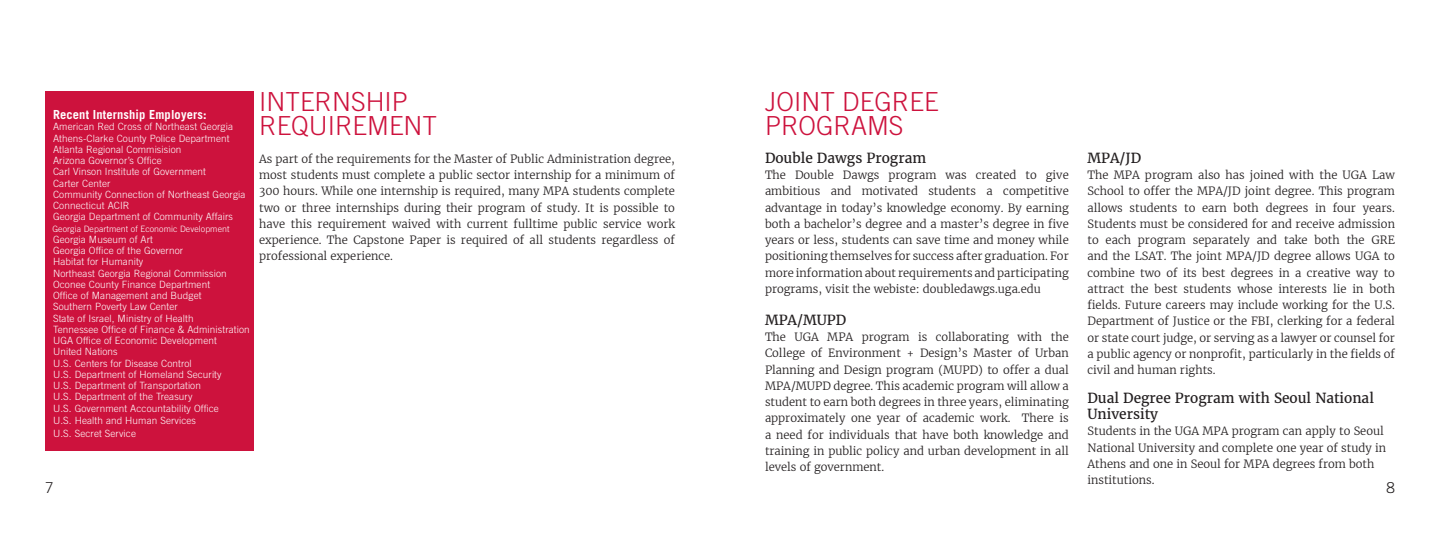
<style>
.page{position:relative;width:1440px;height:540px;background:#fff}
.page>*{position:absolute;margin:0;border:0;box-sizing:border-box;transform-origin:0 0}
.t1{font:300 26.25px "Trade Gothic LT Std";color:#cd123d}
.t2{font:300 15px "Trade Gothic LT Std";color:#231f20}
.t3{font:13.75px/16.2px "Merriweather";color:#231f20}
.t4{font:700 12.5px "Trade Gothic LT Std";letter-spacing:.01em;color:#fff}
.t5{font:300 11.25px/16.2px "Merriweather";color:#231f20;text-align:justify}
.t6{font:300 10px "Trade Gothic LT Std";letter-spacing:.01em;color:#fff}
.t7{font:300 8.75px "Trade Gothic LT Std";letter-spacing:.01em;color:#fff}
</style>
<div class="page">
<div style="left:45px;top:91px;width:208px;height:360px;background:#cd123d"></div>
<p class="t4" style="left:53px;top:107px;width:155px">Recent Internship Employers:</p>
<p class="t6" style="left:53px;top:121px;width:181px">American Red Cross of Northeast Georgia</p>
<p class="t6" style="left:53px;top:132px;width:178px">Athens-Clarke County Police Department</p>
<p class="t6" style="left:53px;top:143px;width:130px">Atlanta Regional Commisision</p>
<p class="t6" style="left:53px;top:155px;width:110px">Arizona Governor’s Office</p>
<p class="t6" style="left:53px;top:166px;width:154px">Carl Vinson Institute of Government</p>
<p class="t6" style="left:53px;top:177px;width:59px">Carter Center</p>
<p class="t6" style="left:53px;top:188px;width:194px">Community Connection of Northeast Georgia</p>
<p class="t6" style="left:53px;top:200px;width:78px">Connecticut ACIR</p>
<p class="t6" style="left:53px;top:211px;width:181px">Georgia Department of Community Affairs</p>
<p class="t7" style="left:52px;top:223px;width:179px">Georgia Department of Economic Development</p>
<p class="t6" style="left:53px;top:233px;width:101px">Georgia Museum of Art</p>
<p class="t6" style="left:53px;top:245px;width:132px">Georgia Office of the Governor</p>
<p class="t6" style="left:53px;top:256px;width:92px">Habitat for Humanity</p>
<p class="t6" style="left:53px;top:267px;width:175px">Northeast Georgia Regional Commission</p>
<p class="t6" style="left:53px;top:278px;width:159px">Oconee County Finance Department</p>
<p class="t6" style="left:53px;top:290px;width:150px">Office of Management and Budget</p>
<p class="t6" style="left:53px;top:301px;width:126px">Southern Poverty Law Center</p>
<p class="t6" style="left:53px;top:312px;width:142px">State of Israel, Ministry of Health</p>
<p class="t6" style="left:53px;top:323px;width:198px">Tennessee Office of Finance &amp; Administration</p>
<p class="t6" style="left:53px;top:335px;width:165px">UGA Office of Economic Development</p>
<p class="t6" style="left:53px;top:346px;width:66px">United Nations</p>
<p class="t6" style="left:53px;top:357px;width:140px">U.S. Centers for Disease Control</p>
<p class="t6" style="left:53px;top:368px;width:170px">U.S. Department of Homeland Security</p>
<p class="t6" style="left:53px;top:380px;width:149px">U.S. Department of Transportation</p>
<p class="t6" style="left:53px;top:391px;width:141px">U.S. Department of the Treasury</p>
<p class="t6" style="left:53px;top:402px;width:167px">U.S. Government Accountability Office</p>
<p class="t6" style="left:53px;top:415px;width:144px">U.S. Health and Human Services</p>
<p class="t6" style="left:53px;top:427px;width:84px">U.S. Secret Service</p>
<p class="t1" style="left:259px;top:86px;width:150px">INTERNSHIP</p>
<p class="t1" style="left:259px;top:110px;width:179px">REQUIREMENT</p>
<p class="t5" style="left:259px;top:151px;width:417px">As part of the requirements for the Master of Public Administration degree, most students must complete a public sector internship for a minimum of 300 hours. While one internship is required, many MPA students complete two or three internships during their program of study. It is possible to have this requirement waived with current fulltime public service work experience. The Capstone Paper is required of all students regardless of professional experience.</p>
<p class="t2" style="left:45px;top:479px;width:10px">7</p>
<p class="t1" style="left:765px;top:86px;width:175px">JOINT DEGREE</p>
<p class="t1" style="left:765px;top:110px;width:140px">PROGRAMS</p>
<p class="t3" style="left:765px;top:150px;width:163px">Double Dawgs Program</p>
<p class="t5" style="left:765px;top:167px;width:305px">The Double Dawgs program was created to give ambitious and motivated students a competitive advantage in today’s knowledge economy. By earning both a bachelor’s degree and a master’s degree in five years or less, students can save time and money while positioning themselves for success after graduation. For more information about requirements and participating programs, visit the webiste: doubledawgs.uga.edu</p>
<p class="t3" style="left:765px;top:311px;width:83px">MPA/MUPD</p>
<p class="t5" style="left:765px;top:329px;width:305px">The UGA MPA program is collaborating with the College of Environment + Design’s Master of Urban Planning and Design program (MUPD) to offer a dual MPA/MUPD degree. This academic program will allow a student to earn both degrees in three years, eliminating approximately one year of academic work. There is a need for individuals that have both knowledge and training in public policy and urban development in all levels of government.</p>
<p class="t3" style="left:1088px;top:150px;width:55px">MPA/JD</p>
<p class="t5" style="left:1088px;top:167px;width:309px">The MPA program also has joined with the UGA Law School to offer the MPA/JD joint degree. This program allows students to earn both degrees in four years.<br>Students must be considered for and receive admission to each program separately and take both the GRE and the LSAT. The joint MPA/JD degree allows UGA to combine two of its best degrees in a creative way to attract the best students whose interests lie in both fields. Future careers may include working for the U.S.<br>Department of Justice or the FBI, clerking for a federal or state court judge, or serving as a lawyer or counsel for a public agency or nonprofit, particularly in the fields of civil and human rights.</p>
<p class="t3" style="left:1088px;top:390px;width:288px">Dual Degree Program with Seoul National<br>University</p>
<p class="t5" style="left:1088px;top:423px;width:300px;text-align:left">Students in the UGA MPA program can apply to Seoul National University and complete one year of study in Athens and one in Seoul for MPA degrees from both institutions.</p>
<p class="t2" style="left:1387px;top:479px;width:10px">8</p>
</div>
